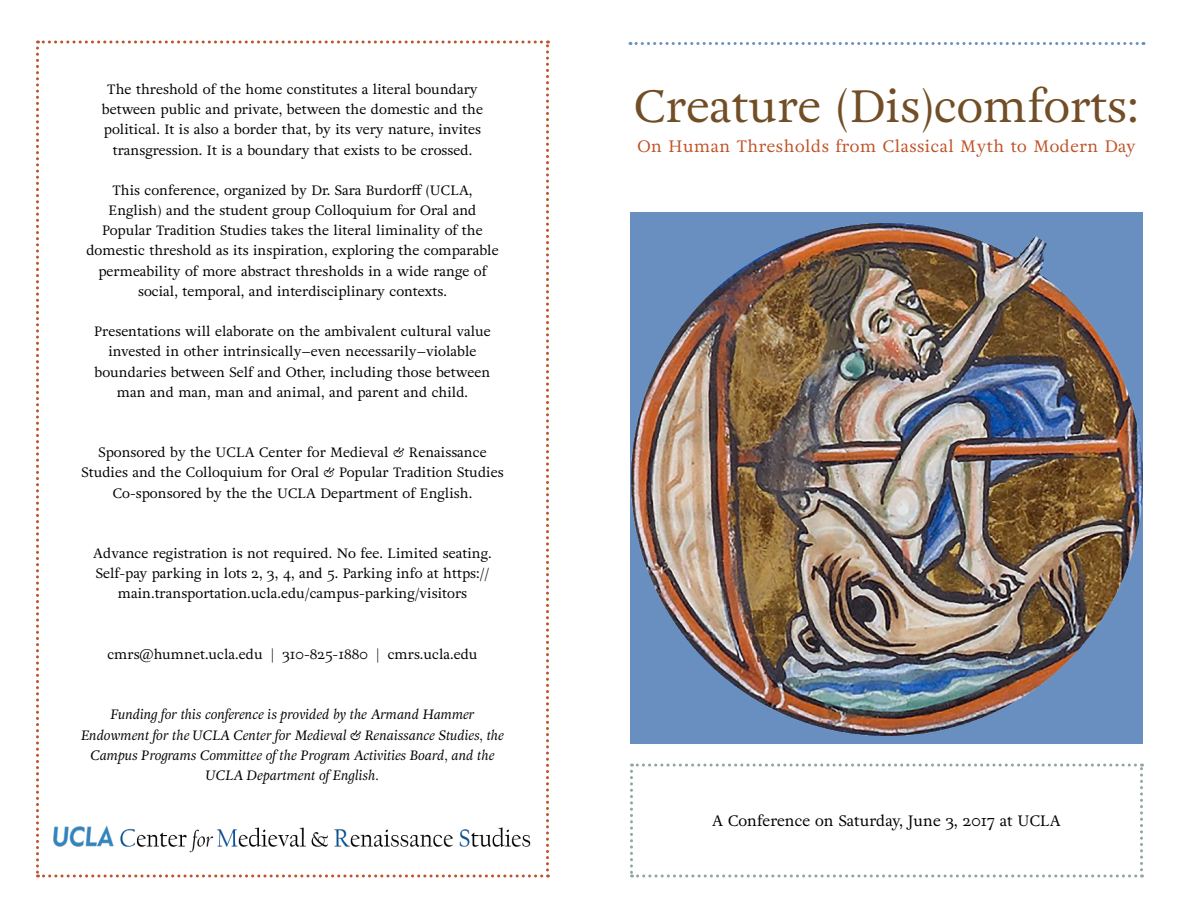
<style>
.page{position:relative;width:1188px;height:918px;background:#fff}
.page>*{position:absolute;margin:0;border:0;box-sizing:border-box;transform-origin:0 0}
.t1{font:45px "Adriane Text";color:#724e26}
.t2{font:16.5px "Adriane Text";letter-spacing:.03em;color:#bf5228}
.t3{font:15px "Adriane Text";color:#000}
.t4{font:13.5px/20.1px "Adriane Text";color:#000;text-align:center}
.t5{font:italic 13.5px/20.1px "Adriane Text";color:#000;text-align:center}
</style>
<div class="page">
<svg style="left:630px;top:42px;width:514px;height:3px"></svg>
<svg style="left:630px;top:764px;width:513px;height:114px"></svg>
<div style="left:630px;top:213px;width:513px;height:531px;background:#698fc0"></div>
<img style="left:631px;top:224px;width:512px;height:511px">
<svg style="left:36px;top:40px;width:513px;height:838px"></svg>
<img style="left:36px;top:814px;width:513px;height:44px">
<p class="t4" style="left:102px;top:79px;width:383px">The threshold of the home constitutes a literal boundary between public and private, between the domestic and the political. It is also a border that, by its very nature, invites transgression. It is a boundary that exists to be crossed.</p>
<p class="t4" style="left:86px;top:180px;width:414px">This conference, organized by Dr. Sara Burdorff (UCLA, English) and the student group Colloquium for Oral and Popular Tradition Studies takes the literal liminality of the domestic threshold as its inspiration, exploring the comparable permeability of more abstract thresholds in a wide range of social, temporal, and interdisciplinary contexts.</p>
<p class="t4" style="left:94px;top:321px;width:398px">Presentations will elaborate on the ambivalent cultural value invested in other intrinsically–even necessarily–violable boundaries between Self and Other, including those between man and man, man and animal, and parent and child.</p>
<p class="t4" style="left:81px;top:442px;width:424px">Sponsored by the UCLA Center for Medieval &amp; Renaissance<br>Studies and the Colloquium for Oral &amp; Popular Tradition Studies<br>Co-sponsored by the the UCLA Department of English.</p>
<p class="t4" style="left:93px;top:543px;width:400px">Advance registration is not required. No fee. Limited seating.<br>Self-pay parking in lots 2, 3, 4, and 5. Parking info at https:// main.transportation.ucla.edu/campus-parking/visitors</p>
<p class="t4" style="left:107px;top:644px;width:372px">cmrs@humnet.ucla.edu | 310-825-1880 | cmrs.ucla.edu</p>
<p class="t5" style="left:81px;top:705px;width:424px">Funding for this conference is provided by the Armand Hammer Endowment for the UCLA Center for Medieval &amp; Renaissance Studies, the Campus Programs Committee of the Program Activities Board, and the UCLA Department of English.</p>
<h1 class="t1" style="left:634px;top:75px;width:506px">Creature (Dis)comforts:</h1>
<p class="t2" style="left:637px;top:135px;width:500px">On Human Thresholds from Classical Myth to Modern Day</p>
<p class="t3" style="left:712px;top:811px;width:350px">A Conference on Saturday, June 3, 2017 at UCLA</p>
</div>
